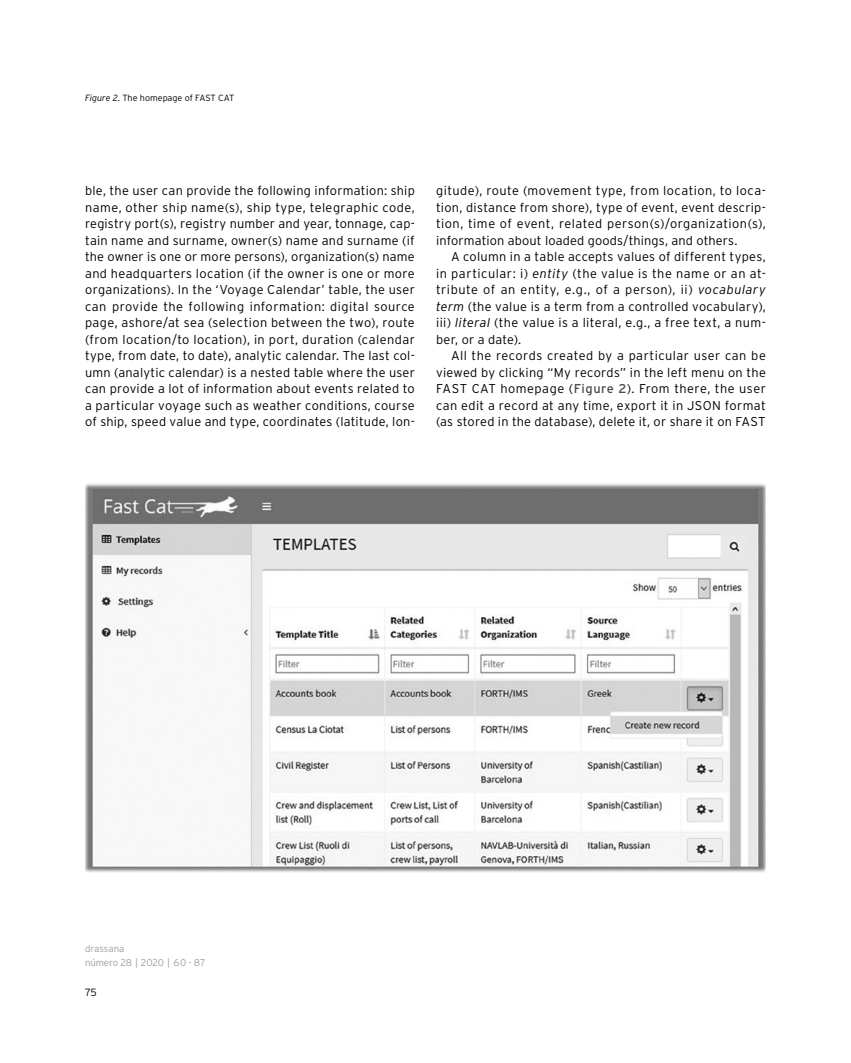
<style>
.page{position:relative;width:851px;height:1063px;background:#fff}
.page>*{position:absolute;margin:0;border:0;box-sizing:border-box;transform-origin:0 0}
._03_Texto_2{font:300 12.75px/16.5px "Interstate";letter-spacing:.015em;color:#000;text-align:justify}
.t1{font:300 10.5px "Interstate";color:#000}
.t2{font:300 9.75px/13.5px "Interstate";letter-spacing:-.015em;color:#9d9d9c}
._04_Pie{font:300 9px "Interstate";letter-spacing:-.01em;color:#000}
.s1{font-style:italic}
.s2{font-weight:400;color:#4a4a49}
</style>
<div class="page">
<img style="left:85px;top:483px;width:680px;height:389px">
<p class="_04_Pie" style="left:85px;top:93px;width:151px"><span class="s1">Figure 2</span>. The homepage of FAST CAT</p>
<p class="_03_Texto_2" style="left:85px;top:182px;width:331px">ble, the user can provide the following information: ship name, other ship name(s), ship type, telegraphic code, registry port(s), registry number and year, tonnage, cap&shy;tain name and surname, owner(s) name and surname (if the owner is one or more persons), organization(s) name and headquarters location (if the owner is one or more organizations). In the ‘Voyage Calendar’ table, the user can provide the following information: digital source page, ashore/at sea (selection between the two), route (from location/to location), in port, duration (calendar type, from date, to date), analytic calendar. The last col&shy;umn (analytic calendar) is a nested table where the user can provide a lot of information about events related to a particular voyage such as weather conditions, course of ship, speed value and type, coordinates (latitude, lon-</p>
<p class="_03_Texto_2" style="left:436px;top:182px;width:331px">gitude), route (movement type, from location, to loca&shy;tion, distance from shore), type of event, event descrip&shy;tion, time of event, related person(s)/organization(s), information about loaded goods/things, and others.</p>
<p class="_03_Texto_2" style="left:436px;top:248px;width:331px;text-indent:15px">A column in a table accepts values of different types, in particular: i) <span class="s1">entity</span> (the value is the name or an at&shy;tribute of an entity, e.g., of a person), ii) <span class="s1">vocabulary term</span> (the value is a term from a controlled vocabulary), iii) <span class="s1">literal</span> (the value is a literal, e.g., a free text, a num&shy;ber, or a date).</p>
<p class="_03_Texto_2" style="left:436px;top:347px;width:331px;text-indent:15px">All the records created by a particular user can be viewed by clicking “My records” in the left menu on the FAST CAT homepage (<span class="s2">Figure 2</span>). From there, the user can edit a record at any time, export it in JSON format (as stored in the database), delete it, or share it on FAST</p>
<p class="t2" style="left:85px;top:942px;width:122px">drassana<br>número 28 | 2020 | 60 - 87</p>
<p class="t1" style="left:85px;top:986px;width:13px">75</p>
</div>
